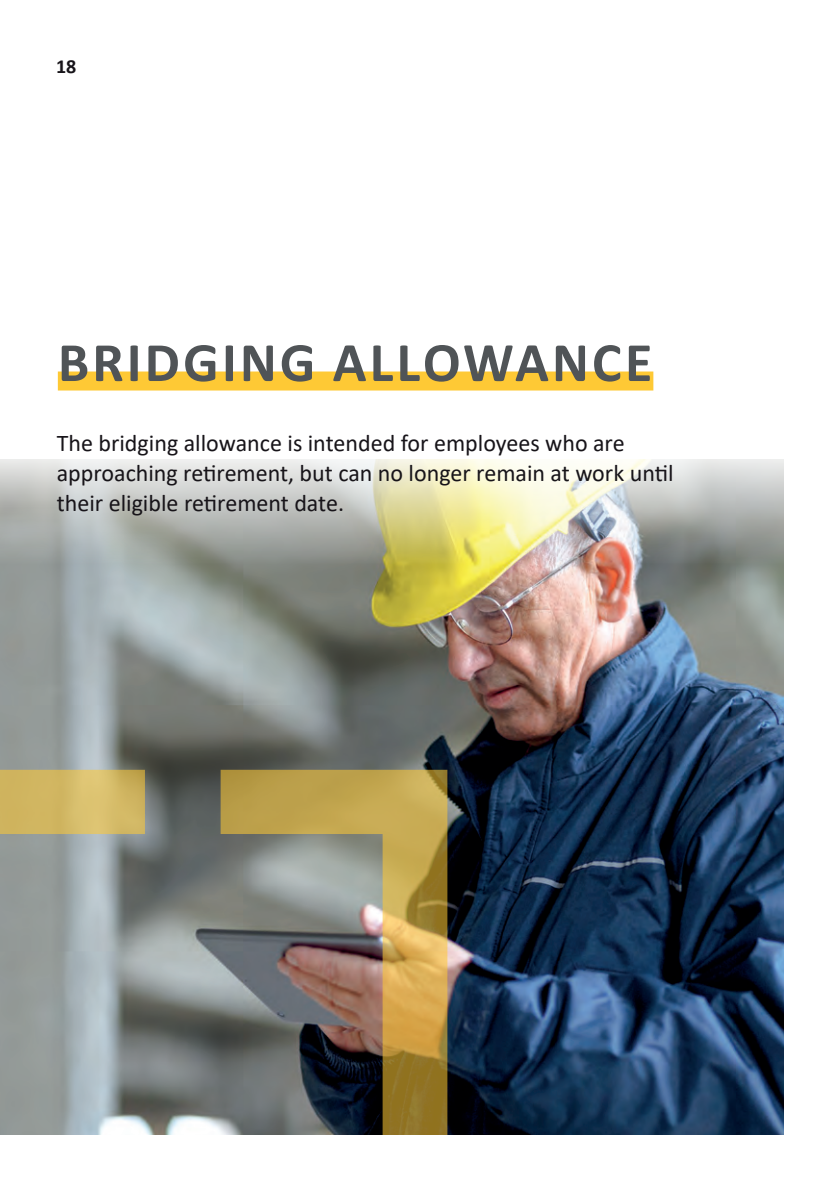
<style>
.page{position:relative;width:840px;height:1191px;background:#fff}
.page>*{position:absolute;margin:0;border:0;box-sizing:border-box;transform-origin:0 0}
.t1{font:700 56px "Calibri";letter-spacing:.055em;color:#505457}
.t2{font:24px/30px "Calibri";color:#171419}
.t3{font:700 20px "Calibri";color:#171419}
</style>
<div class="page">
<img style="left:0;top:459px;width:782px;height:675px">
<div style="left:58px;top:371px;width:595px;height:19px;background:#fec935"></div>
<svg style="left:220px;top:769px;width:227px;height:365px;background:#8e805d"></svg>
<svg style="left:0;top:769px;width:145px;height:365px;background:#a1a496"></svg>
<p class="t3" style="left:56px;top:52px;width:22px">18</p>
<h1 class="t1" style="left:58px;top:323px;width:595px">BRIDGING ALLOWANCE</h1>
<p class="t2" style="left:57px;top:427px;width:618px">The bridging allowance is intended for employees who are approaching retirement, but can no longer remain at work until their eligible retirement date.</p>
</div>
